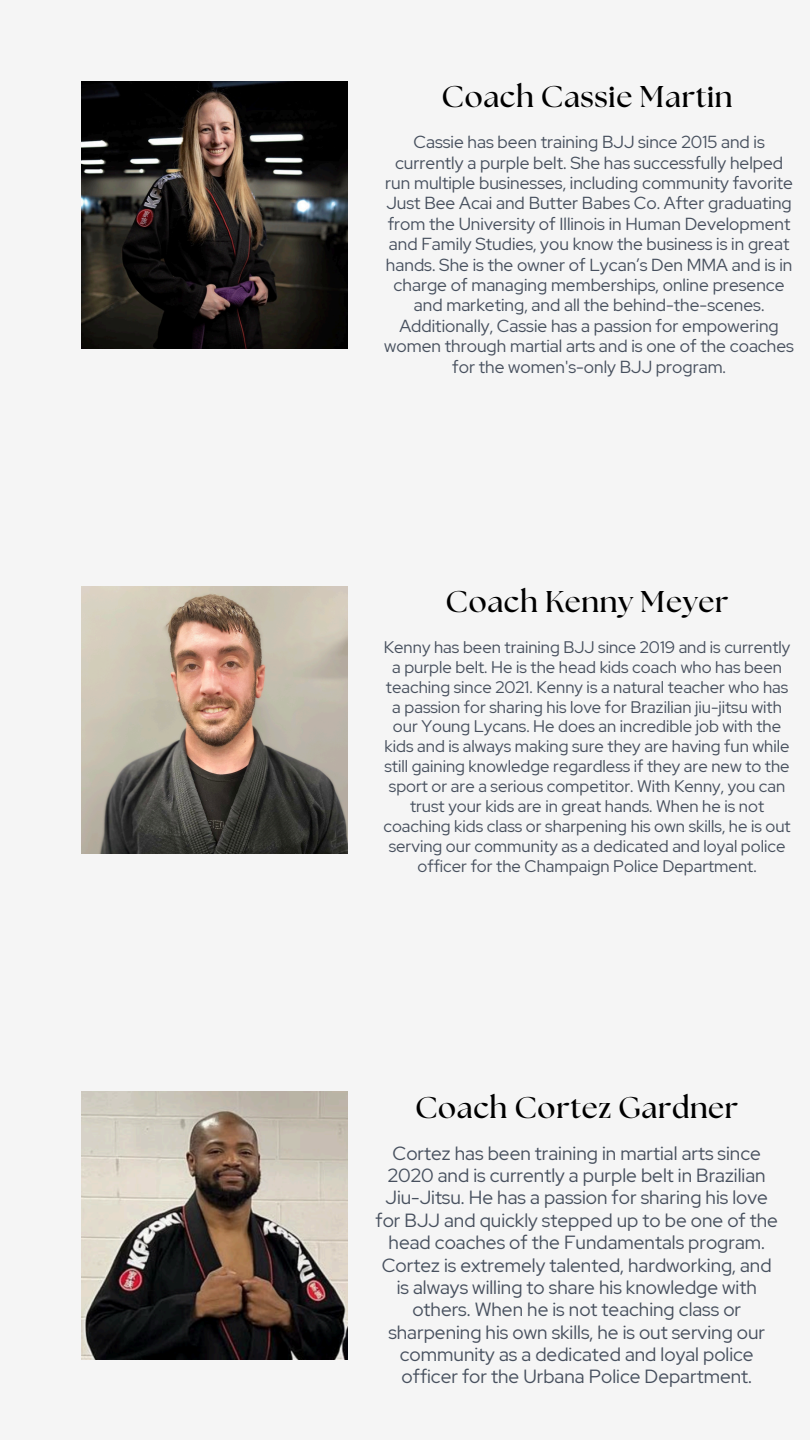
<style>
.page{position:relative;width:810px;height:1440px;background:#f5f5f5}
.page>*{position:absolute;margin:0;border:0;box-sizing:border-box;transform-origin:0 0}
.t1{font:700 30px "The Seasons";letter-spacing:.02em;color:#000}
.t2{font:19px/22.4px "Red Hat Display";color:#47505e;text-align:center}
.t3{font:17.4px/20.4px "Red Hat Display";color:#47505e;text-align:center}
.t4{font:16.7px/19.9px "Red Hat Display";color:#47505e;text-align:center}
</style>
<div class="page">
<img style="left:81px;top:81px;width:266px;height:268px">
<img style="left:81px;top:586px;width:266px;height:268px">
<img style="left:81px;top:1091px;width:266px;height:268px">
<h1 class="t1" style="left:442px;top:83px;width:293px">Coach Cassie Martin</h1>
<h2 class="t3" style="left:384px;top:132px;width:411px">Cassie has been training BJJ since 2015 and is currently a purple belt. She has successfully helped run multiple businesses, including community favorite Just Bee Acai and Butter Babes Co. After graduating from the University of Illinois in Human Development and Family Studies, you know the business is in great hands. She is the owner of Lycan’s Den MMA and is in charge of managing memberships, online presence and marketing, and all the behind-the-scenes.<br>Additionally, Cassie has a passion for empowering women through martial arts and is one of the coaches for the women's-only BJJ program.</h2>
<h1 class="t1" style="left:446px;top:588px;width:284px">Coach Kenny Meyer</h1>
<p class="t4" style="left:383px;top:637px;width:409px">Kenny has been training BJJ since 2019 and is currently a purple belt. He is the head kids coach who has been teaching since 2021. Kenny is a natural teacher who has a passion for sharing his love for Brazilian jiu-jitsu with our Young Lycans. He does an incredible job with the kids and is always making sure they are having fun while still gaining knowledge regardless if they are new to the sport or are a serious competitor. With Kenny, you can trust your kids are in great hands. When he is not coaching kids class or sharpening his own skills, he is out serving our community as a dedicated and loyal police officer for the Champaign Police Department.</p>
<h1 class="t1" style="left:415px;top:1094px;width:325px">Coach Cortez Gardner</h1>
<h2 class="t2" style="left:376px;top:1142px;width:404px">Cortez has been training in martial arts since 2020 and is currently a purple belt in Brazilian Jiu-Jitsu. He has a passion for sharing his love for BJJ and quickly stepped up to be one of the head coaches of the Fundamentals program.<br>Cortez is extremely talented, hardworking, and is always willing to share his knowledge with others. When he is not teaching class or sharpening his own skills, he is out serving our community as a dedicated and loyal police officer for the Urbana Police Department.</h2>
</div>
